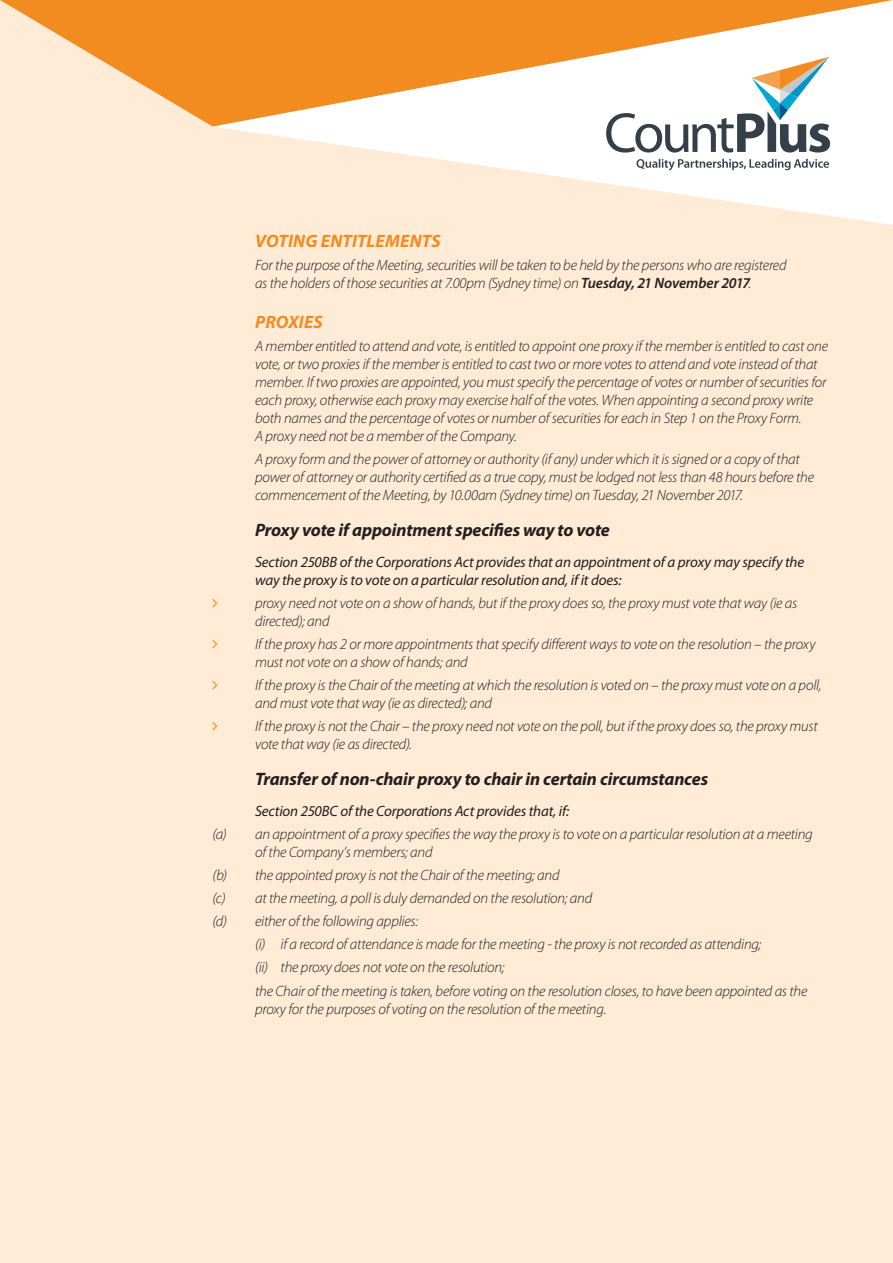
<style>
.page{position:relative;width:893px;height:1263px;background:#fff}
.page>*{position:absolute;margin:0;border:0;box-sizing:border-box;transform-origin:0 0}
.t1{font:italic 700 18px "Myriad Pro";letter-spacing:-.01em;color:#231f20}
.t2{font:italic 700 18px "Myriad Pro";letter-spacing:.005em;color:#f28c20}
.t3{font:italic 300 15px/18px "Myriad Pro";letter-spacing:-.015em;color:#231f20}
.t4{font:italic 15px/18px "Myriad Pro";letter-spacing:-.01em;color:#231f20}
.s1{font-weight:600}
</style>
<div class="page">
<div style="left:0;top:126px;width:893px;height:1137px;background:#ffebd6"></div>
<svg style="left:636px;top:159px;width:193px;height:11px"></svg>
<svg style="left:606px;top:126px;width:224px;height:27px"></svg>
<svg style="left:0;top:0;width:893px;height:126px;fill:#f28c20"></svg>
<svg style="left:213px;top:599px;width:5px;height:8px"></svg>
<svg style="left:213px;top:640px;width:5px;height:8px"></svg>
<svg style="left:213px;top:681px;width:5px;height:8px"></svg>
<svg style="left:213px;top:722px;width:5px;height:8px"></svg>
<p class="t2" style="left:255px;top:230px;width:187px">VOTING ENTITLEMENTS</p>
<p class="t3" style="left:255px;top:255px;width:533px">For the purpose of the Meeting, securities will be taken to be held by the persons who are registered as the holders of those securities at 7.00pm (Sydney time) on <span class="s1">Tuesday, 21 November 2017</span>.</p>
<p class="t2" style="left:255px;top:310px;width:69px">PROXIES</p>
<p class="t3" style="left:255px;top:336px;width:574px">A member entitled to attend and vote, is entitled to appoint one proxy if the member is entitled to cast one vote, or two proxies if the member is entitled to cast two or more votes to attend and vote instead of that member. If two proxies are appointed, you must specify the percentage of votes or number of securities for each proxy, otherwise each proxy may exercise half of the votes. When appointing a second proxy write both names and the percentage of votes or number of securities for each in Step 1 on the Proxy Form.<br>A proxy need not be a member of the Company.</p>
<p class="t3" style="left:255px;top:449px;width:560px">A proxy form and the power of attorney or authority (if any) under which it is signed or a copy of that power of attorney or authority certified as a true copy, must be lodged not less than 48 hours before the commencement of the Meeting, by 10.00am (Sydney time) on Tuesday, 21 November 2017.</p>
<p class="t1" style="left:255px;top:518px;width:356px">Proxy vote if appointment specifies way to vote</p>
<p class="t4" style="left:255px;top:552px;width:550px">Section 250BB of the Corporations Act provides that an appointment of a proxy may specify the way the proxy is to vote on a particular resolution and, if it does:</p>
<p class="t3" style="left:255px;top:593px;width:544px">proxy need not vote on a show of hands, but if the proxy does so, the proxy must vote that way (ie as directed); and</p>
<p class="t3" style="left:255px;top:635px;width:562px">If the proxy has 2 or more appointments that specify different ways to vote on the resolution – the proxy must not vote on a show of hands; and</p>
<p class="t3" style="left:255px;top:676px;width:568px">If the proxy is the Chair of the meeting at which the resolution is voted on – the proxy must vote on a poll, and must vote that way (ie as directed); and</p>
<p class="t3" style="left:255px;top:717px;width:564px">If the proxy is not the Chair – the proxy need not vote on the poll, but if the proxy does so, the proxy must vote that way (ie as directed).</p>
<p class="t1" style="left:255px;top:767px;width:455px">Transfer of non-chair proxy to chair in certain circumstances</p>
<p class="t4" style="left:255px;top:801px;width:316px">Section 250BC of the Corporations Act provides that, if:</p>
<p class="t3" style="left:255px;top:825px;width:559px;text-indent:-43px">(a) an appointment of a proxy specifies the way the proxy is to vote on a particular resolution at a meeting of the Company’s members; and</p>
<p class="t3" style="left:213px;top:863px;width:381px;line-height:23.1px">(b) the appointed proxy is not the Chair of the meeting; and<br>(c) at the meeting, a poll is duly demanded on the resolution; and (d) either of the following applies:</p>
<p class="t3" style="left:255px;top:933px;width:554px;line-height:23.1px">(i) if a record of attendance is made for the meeting - the proxy is not recorded as attending;<br>(ii) the proxy does not vote on the resolution;<br>the Chair of the meeting is taken, before voting on the resolution closes, to have been appointed as the</p>
<p class="t3" style="left:255px;top:999px;width:353px">proxy for the purposes of voting on the resolution of the meeting.</p>
</div>
